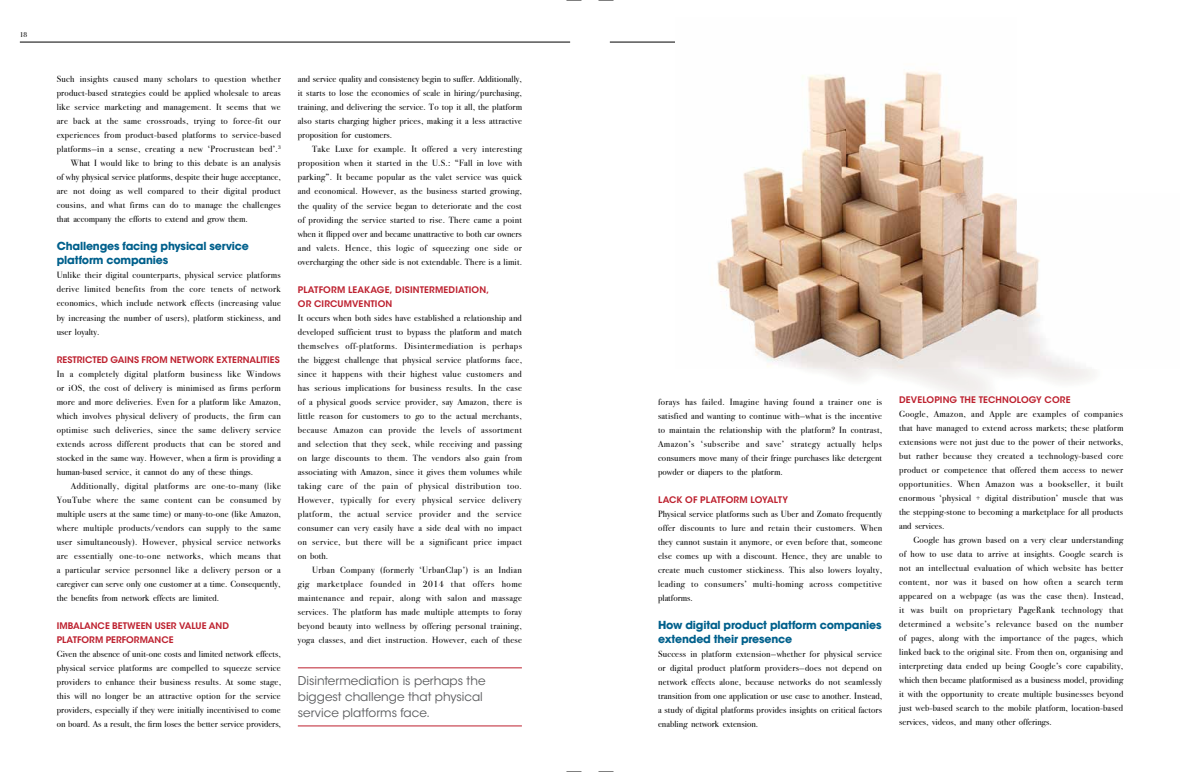
<style>
.page{position:relative;width:1180px;height:772px;background:#fff}
.page>*{position:absolute;margin:0;border:0;box-sizing:border-box;transform-origin:0 0}
.t1{font:12px/16px "ITC Avant Garde Std";color:#58595b}
.t2{font:700 11px/14px "ITC Avant Garde Std";letter-spacing:-.015em;color:#00608c}
.t3{font:9px/14px "Bodoni Svty Two ITCTT Book";letter-spacing:.02em;color:#000;text-align:justify}
.t4{font:600 9px/14px "ITC Avant Garde Std";letter-spacing:.01em;color:#bd202e}
.t5{font:7px "Bodoni Svty Two ITCTT Book";color:#000}
</style>
<div class="page">
<hr style="left:609px;top:42px;width:550px;height:1px;background:#000">
<hr style="left:20px;top:42px;width:550px;height:1px;background:#000">
<hr style="left:298px;top:667px;width:224px;height:1px;background:#bd202e">
<hr style="left:298px;top:725px;width:224px;height:1px;background:#bd202e">
<svg style="left:598px;top:0;width:15px;height:1px"></svg>
<svg style="left:598px;top:771px;width:15px;height:1px"></svg>
<img style="left:675px;top:42px;width:484px;height:357px">
<svg style="left:566px;top:0;width:15px;height:1px"></svg>
<svg style="left:566px;top:771px;width:15px;height:1px"></svg>
<p class="t5" style="left:20px;top:29px;width:9px">18</p>
<p class="t3" style="left:57px;top:71px;width:225px">Such insights caused many scholars to question whether</p>
<p class="t3" style="left:57px;top:85px;width:226px">product-based strategies could be applied wholesale to areas</p>
<p class="t3" style="left:57px;top:99px;width:225px">like service marketing and management. It seems that we</p>
<p class="t3" style="left:57px;top:113px;width:225px">are back at the same crossroads, trying to force-fit our</p>
<p class="t3" style="left:57px;top:127px;width:226px">experiences from product-based platforms to service-based</p>
<p class="t3" style="left:57px;top:141px;width:225px">platforms—in a sense, creating a new ‘Procrustean bed’.<sup>3</sup></p>
<p class="t3" style="left:71px;top:155px;width:211px">What I would like to bring to this debate is an analysis</p>
<p class="t3" style="left:57px;top:169px;width:225px">of why physical service platforms, despite their huge acceptance,</p>
<p class="t3" style="left:57px;top:183px;width:225px">are not doing as well compared to their digital product</p>
<p class="t3" style="left:57px;top:197px;width:225px">cousins, and what firms can do to manage the challenges</p>
<p class="t3" style="left:57px;top:211px;width:192px">that accompany the efforts to extend and grow them.</p>
<p class="t2" style="left:57px;top:239px;width:194px">Challenges facing physical service platform companies</p>
<p class="t3" style="left:57px;top:267px;width:226px">Unlike their digital counterparts, physical service platforms derive limited benefits from the core tenets of network economics, which include network effects (increasing value by increasing the number of users), platform stickiness, and user loyalty.</p>
<p class="t4" style="left:57px;top:352px;width:224px">RESTRICTED GAINS FROM NETWORK EXTERNALITIES</p>
<p class="t3" style="left:57px;top:365px;width:226px">In a completely digital platform business like Windows or iOS, the cost of delivery is minimised as firms perform more and more deliveries. Even for a platform like Amazon, which involves physical delivery of products, the firm can optimise such deliveries, since the same delivery service extends across different products that can be stored and stocked in the same way. However, when a firm is providing a human-based service, it cannot do any of these things.</p>
<p class="t3" style="left:57px;top:477px;width:226px;text-indent:14px">Additionally, digital platforms are one-to-many (like YouTube where the same content can be consumed by multiple users at the same time) or many-to-one (like Amazon, where multiple products/vendors can supply to the same user simultaneously). However, physical service networks are essentially one-to-one networks, which means that a particular service personnel like a delivery person or a caregiver can serve only one customer at a time. Consequently, the benefits from network effects are limited.</p>
<p class="t4" style="left:57px;top:618px;width:174px">IMBALANCE BETWEEN USER VALUE AND<br>PLATFORM PERFORMANCE</p>
<p class="t3" style="left:57px;top:645px;width:226px">Given the absence of unit-one costs and limited network effects, physical service platforms are compelled to squeeze service providers to enhance their business results. At some stage, this will no longer be an attractive option for the service providers, especially if they were initially incentivised to come on board. As a result, the firm loses the better service providers,</p>
<p class="t3" style="left:298px;top:71px;width:226px">and service quality and consistency begin to suffer. Additionally, it starts to lose the economies of scale in hiring/purchasing, training, and delivering the service. To top it all, the platform also starts charging higher prices, making it a less attractive proposition for customers.</p>
<p class="t3" style="left:298px;top:141px;width:226px;text-indent:14px">Take Luxe for example. It offered a very interesting proposition when it started in the U.S.: “Fall in love with parking”. It became popular as the valet service was quick and economical. However, as the business started growing, the quality of the service began to deteriorate and the cost of providing the service started to rise. There came a point when it flipped over and became unattractive to both car owners and valets. Hence, this logic of squeezing one side or overcharging the other side is not extendable. There is a limit.</p>
<p class="t4" style="left:298px;top:282px;width:193px">PLATFORM LEAKAGE, DISINTERMEDIATION,<br>OR CIRCUMVENTION</p>
<p class="t3" style="left:298px;top:309px;width:226px">It occurs when both sides have established a relationship and developed sufficient trust to bypass the platform and match themselves off-platforms. Disintermediation is perhaps the biggest challenge that physical service platforms face, since it happens with their highest value customers and has serious implications for business results. In the case of a physical goods service provider, say Amazon, there is little reason for customers to go to the actual merchants, because Amazon can provide the levels of assortment and selection that they seek, while receiving and passing on large discounts to them. The vendors also gain from associating with Amazon, since it gives them volumes while taking care of the pain of physical distribution too.<br>However, typically for every physical service delivery platform, the actual service provider and the service consumer can very easily have a side deal with no impact on service, but there will be a significant price impact on both.</p>
<p class="t3" style="left:298px;top:561px;width:226px;text-indent:14px">Urban Company (formerly ‘UrbanClap’) is an Indian gig marketplace founded in 2014 that offers home maintenance and repair, along with salon and massage services. The platform has made multiple attempts to foray beyond beauty into wellness by offering personal training, yoga classes, and diet instruction. However, each of these</p>
<h1 class="t1" style="left:298px;top:672px;width:189px">Disintermediation is perhaps the biggest challenge that physical service platforms face.</h1>
<p class="t3" style="left:658px;top:393px;width:226px">forays has failed. Imagine having found a trainer one is satisfied and wanting to continue with—what is the incentive to maintain the relationship with the platform? In contrast, Amazon’s ‘subscribe and save’ strategy actually helps consumers move many of their fringe purchases like detergent powder or diapers to the platform.</p>
<p class="t4" style="left:658px;top:492px;width:131px">LACK OF PLATFORM LOYALTY</p>
<p class="t3" style="left:658px;top:505px;width:226px">Physical service platforms such as Uber and Zomato frequently offer discounts to lure and retain their customers. When they cannot sustain it anymore, or even before that, someone else comes up with a discount. Hence, they are unable to create much customer stickiness. This also lowers loyalty, leading to consumers’ multi-homing across competitive platforms.</p>
<p class="t2" style="left:658px;top:617px;width:225px">How digital product platform companies extended their presence</p>
<p class="t3" style="left:658px;top:645px;width:225px">Success in platform extension—whether for physical service or digital product platform providers—does not depend on network effects alone, because networks do not seamlessly transition from one application or use case to another. Instead, a study of digital platforms provides insights on critical factors enabling network extension.</p>
<p class="t4" style="left:899px;top:392px;width:173px">DEVELOPING THE TECHNOLOGY CORE</p>
<p class="t3" style="left:899px;top:405px;width:226px">Google, Amazon, and Apple are examples of companies that have managed to extend across markets; these platform extensions were not just due to the power of their networks, but rather because they created a technology-based core product or competence that offered them access to newer opportunities. When Amazon was a bookseller, it built enormous ‘physical + digital distribution’ muscle that was the stepping-stone to becoming a marketplace for all products and services.</p>
<p class="t3" style="left:899px;top:531px;width:226px;text-indent:14px">Google has grown based on a very clear understanding of how to use data to arrive at insights. Google search is not an intellectual evaluation of which website has better content, nor was it based on how often a search term appeared on a webpage (as was the case then). Instead, it was built on proprietary PageRank technology that determined a website’s relevance based on the number of pages, along with the importance of the pages, which linked back to the original site. From then on, organising and interpreting data ended up being Google’s core capability, which then became platformised as a business model, providing it with the opportunity to create multiple businesses beyond just web-based search to the mobile platform, location-based services, videos, and many other offerings.</p>
</div>
